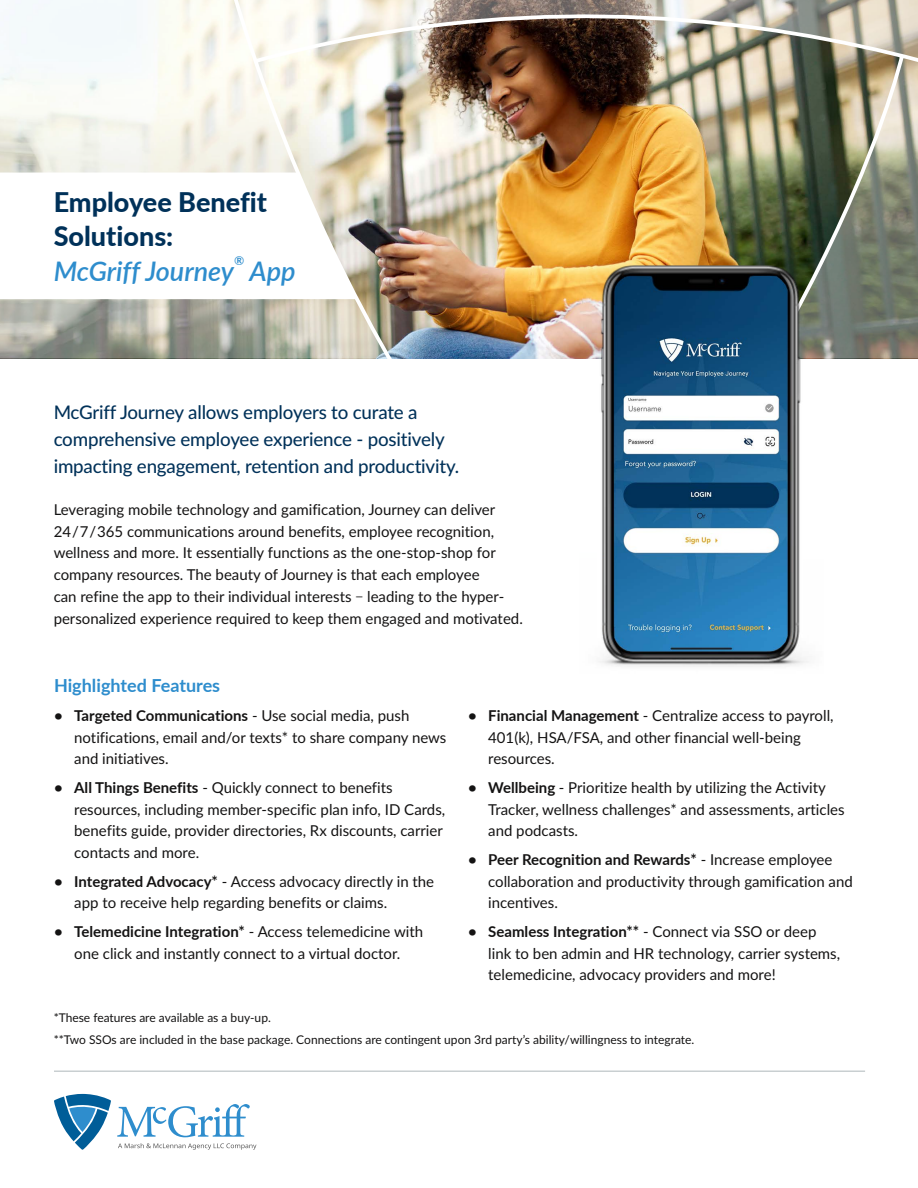
<style>
.page{position:relative;width:918px;height:1188px;background:#fff}
.page>*{position:absolute;margin:0;border:0;box-sizing:border-box;transform-origin:0 0}
.t1{font:800 27px/34.5px "Lato";color:#003159}
.t2{font:italic 600 27px "Lato";color:#2e8dcd}
.t3{font:500 18.75px/27px "Lato";letter-spacing:-.01em;color:#003159}
.t4{font:700 18px "Lato";color:#2e8dcd}
.t5{font:15px/21.8px "Lato";color:#141313}
.t6{font:italic 600 12.3px "Lato";color:#2e8dcd}
.t7{font:12px/21.8px "Lato";color:#141313}
.s1{font-family:"Minion Pro"}
.s2{font-weight:700}
</style>
<div class="page">
<svg style="left:0;top:0;width:188px;height:359px"></svg>
<img style="left:188px;top:0;width:730px;height:359px">
<svg style="left:0;top:173px;width:356px;height:126px"></svg>
<img style="left:580px;top:241px;width:244px;height:426px">
<hr style="left:54px;top:1071px;width:811px;height:1px;background:#afb7ba">
<svg style="left:117px;top:1104px;width:133px;height:33px"></svg>
<svg style="left:54px;top:1094px;width:57px;height:56px"></svg>
<svg style="left:118px;top:1143px;width:138px;height:7px"></svg>
<h1 class="t1" style="left:54px;top:184px;width:215px">Employee Benefit<br>Solutions:</h1>
<h1 class="t2" style="left:54px;top:251px;width:182px">McGriff Journey</h1>
<p class="t6" style="left:234px;top:251px;width:12px">®</p>
<h1 class="t2" style="left:250px;top:251px;width:48px">App</h1>
<p class="t3" style="left:54px;top:398px;width:407px">McGriff Journey allows employers to curate a comprehensive employee experience - positively impacting engagement, retention and productivity.</p>
<p class="t5" style="left:54px;top:498px;width:471px">Leveraging mobile technology and gamification, Journey can deliver<br>24 / 7 / 365 communications around benefits, employee recognition, wellness and more. It essentially functions as the one-stop-shop for company resources. The beauty of Journey is that each employee<br>can refine the app to their individual interests <span class="s1">–</span> leading to the hyper&shy;personalized experience required to keep them engaged and motivated.</p>
<p class="t4" style="left:54px;top:673px;width:168px">Highlighted Features</p>
<p class="t5" style="left:74px;top:704px;width:374px;text-indent:-20px"><span class="s2">• Targeted Communications</span> - Use social media, push notifications, email and/or texts* to share company news and initiatives.</p>
<p class="t5" style="left:74px;top:776px;width:373px;text-indent:-20px"><span class="s2">• All Things Benefits</span> - Quickly connect to benefits resources, including member-specific plan info, ID Cards, benefits guide, provider directories, Rx discounts, carrier contacts and more.</p>
<p class="t5" style="left:74px;top:870px;width:361px;text-indent:-20px"><span class="s2">• Integrated Advocacy*</span> - Access advocacy directly in the app to receive help regarding benefits or claims.</p>
<p class="t5" style="left:54px;top:920px;width:371px;text-align:center"><span class="s2">• Telemedicine Integration*</span> - Access telemedicine with one click and instantly connect to a virtual doctor.</p>
<p class="t5" style="left:488px;top:704px;width:347px;text-indent:-20px"><span class="s2">• Financial Management</span> - Centralize access to payroll,<br>401(k), HSA/FSA, and other financial well-being resources.</p>
<p class="t5" style="left:488px;top:776px;width:358px;text-indent:-20px"><span class="s2">• Wellbeing</span> - Prioritize health by utilizing the Activity<br>Tracker, wellness challenges* and assessments, articles and podcasts.</p>
<p class="t5" style="left:488px;top:848px;width:366px;text-indent:-20px"><span class="s2">• Peer Recognition and Rewards*</span> - Increase employee collaboration and productivity through gamification and incentives.</p>
<p class="t5" style="left:488px;top:920px;width:353px;text-indent:-20px"><span class="s2">• Seamless Integration**</span> - Connect via SSO or deep link to ben admin and HR technology, carrier systems, telemedicine, advocacy providers and more!</p>
<p class="t7" style="left:54px;top:1006px;width:642px">*These features are available as a buy-up.<br>**Two SSOs are included in the base package. Connections are contingent upon 3rd party’s ability/willingness to integrate.</p>
</div>
